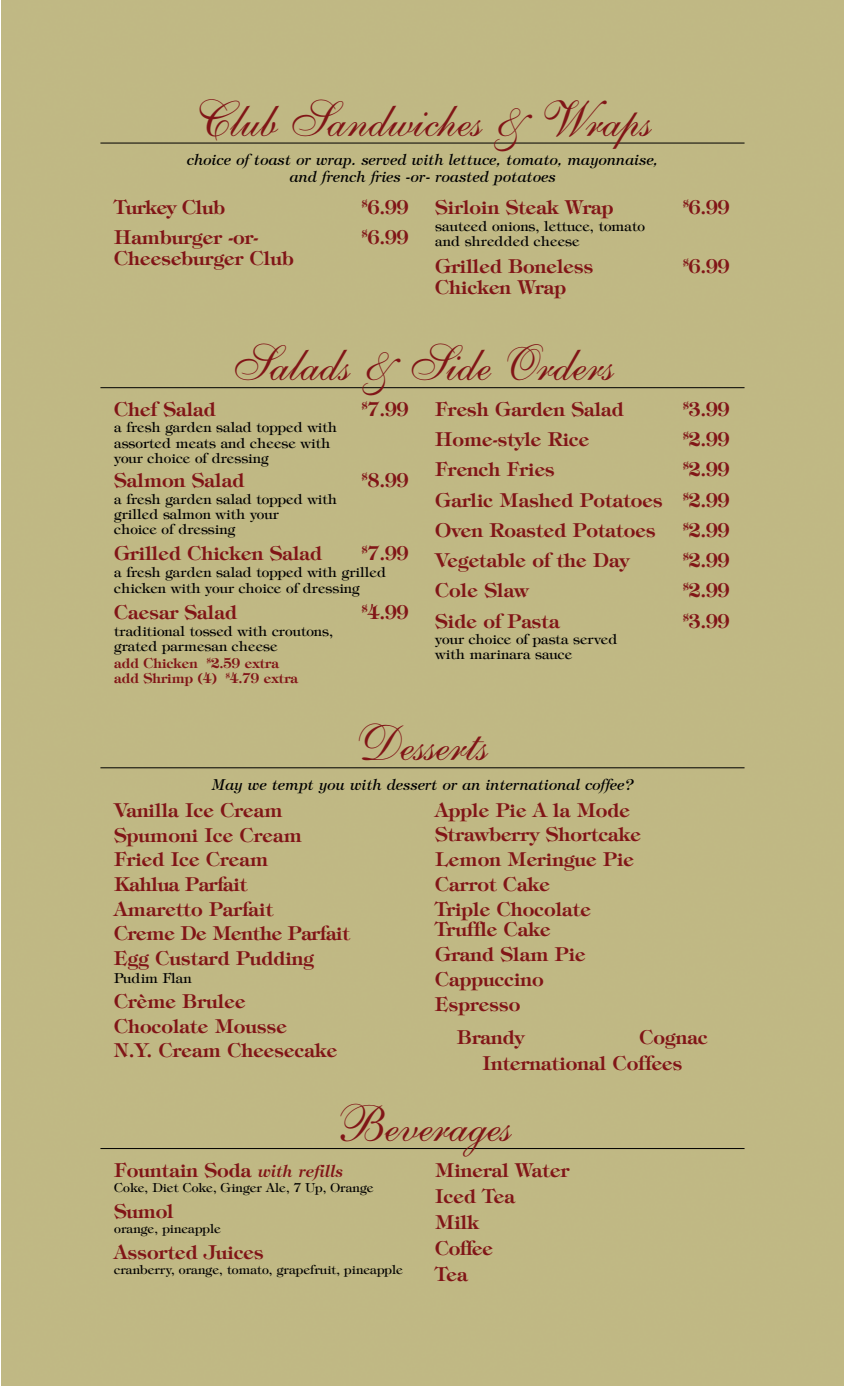
<style>
.page{position:relative;width:845px;height:1386px;background:#fff}
.page>*{position:absolute;margin:0;border:0;box-sizing:border-box;transform-origin:0 0}
.t1{font:49.52px "Shelley Allegro BT";color:#811517}
.t2{font:600 19.25px/24.7px "Tiffany";color:#811517}
.t3{font:600 19.25px "Tiffany";letter-spacing:-.02em;color:#811517}
.t4{font:italic 15.05px/16.4px "Tiffany";color:#000;text-align:center}
.t5{font:13.83px/15px "Tiffany";color:#000}
.t6{font:600 13.83px/15px "Tiffany";color:#811517}
.t7{font:12.42px "Tiffany";color:#000}
.s1{font-style:italic;font-size:16.45px}
</style>
<div class="page">
<div style="left:1px;top:0;width:842px;height:1386px;background:#c0b884"></div>
<hr style="left:100px;top:387px;width:644px;height:1px;background:#000">
<hr style="left:100px;top:143px;width:644px;height:1px;background:#000">
<hr style="left:100px;top:767px;width:644px;height:1px;background:#000">
<hr style="left:100px;top:1148px;width:644px;height:1px;background:#000">
<h1 class="t1" style="left:193px;top:105px;width:459px">Club Sandwiches &amp; Wraps</h1>
<p class="t4" style="left:187px;top:153px;width:472px">choice of toast or wrap. served with lettuce, tomato, mayonnaise, and french fries -or- roasted potatoes</p>
<p class="t3" style="left:114px;top:199px;width:112px">Turkey Club</p>
<p class="t2" style="left:362px;top:197px;width:48px"><sup>$</sup>6.99</p>
<p class="t2" style="left:114px;top:227px;width:146px">Hamburger -or-</p>
<p class="t2" style="left:362px;top:227px;width:48px"><sup>$</sup>6.99</p>
<p class="t2" style="left:114px;top:247px;width:181px">Cheeseburger Club</p>
<p class="t2" style="left:435px;top:197px;width:180px">Sirloin Steak Wrap</p>
<p class="t2" style="left:682px;top:197px;width:48px"><sup>$</sup>6.99</p>
<p class="t5" style="left:435px;top:219px;width:211px">sauteed onions, lettuce, tomato and shredded cheese</p>
<p class="t2" style="left:435px;top:256px;width:160px">Grilled Boneless</p>
<p class="t2" style="left:682px;top:256px;width:48px"><sup>$</sup>6.99</p>
<p class="t2" style="left:435px;top:276px;width:132px">Chicken Wrap</p>
<h1 class="t1" style="left:231px;top:350px;width:384px">Salads &amp; Side Orders</h1>
<p class="t2" style="left:435px;top:399px;width:190px">Fresh Garden Salad</p>
<p class="t2" style="left:682px;top:399px;width:48px"><sup>$</sup>3.99</p>
<p class="t2" style="left:435px;top:429px;width:156px">Home-style Rice</p>
<p class="t2" style="left:682px;top:429px;width:48px"><sup>$</sup>2.99</p>
<p class="t2" style="left:435px;top:459px;width:121px">French Fries</p>
<p class="t2" style="left:114px;top:398px;width:103px">Chef Salad</p>
<p class="t2" style="left:362px;top:398px;width:48px"><sup>$</sup>7.99</p>
<p class="t5" style="left:114px;top:421px;width:224px">a fresh garden salad topped with assorted meats and cheese with your choice of dressing</p>
<p class="t2" style="left:114px;top:470px;width:132px">Salmon Salad</p>
<p class="t2" style="left:362px;top:470px;width:48px"><sup>$</sup>8.99</p>
<p class="t5" style="left:114px;top:493px;width:224px">a fresh garden salad topped with grilled salmon with your<br>choice of dressing</p>
<p class="t2" style="left:114px;top:543px;width:209px">Grilled Chicken Salad</p>
<p class="t2" style="left:362px;top:543px;width:48px"><sup>$</sup>7.99</p>
<p class="t5" style="left:114px;top:565px;width:273px;line-height:16.4px">a fresh garden salad topped with grilled chicken with your choice of dressing</p>
<p class="t2" style="left:114px;top:602px;width:124px">Caesar Salad</p>
<p class="t2" style="left:362px;top:602px;width:48px"><sup>$</sup>4.99</p>
<p class="t5" style="left:114px;top:625px;width:220px">traditional tossed with croutons, grated parmesan cheese</p>
<p class="t6" style="left:114px;top:656px;width:185px">add Chicken <sup>$</sup>2.59 extra add Shrimp (4) <sup>$</sup>4.79 extra</p>
<p class="t2" style="left:435px;top:456px;width:296px;line-height:30.3px;text-align:justify;text-indent:247px"><sup>$</sup>2.99<br>Garlic Mashed Potatoes <sup>$</sup>2.99<br>Oven Roasted Potatoes</p>
<p class="t2" style="left:682px;top:520px;width:48px"><sup>$</sup>2.99</p>
<p class="t2" style="left:435px;top:550px;width:195px">Vegetable of the Day</p>
<p class="t2" style="left:682px;top:550px;width:48px"><sup>$</sup>2.99</p>
<p class="t2" style="left:435px;top:580px;width:95px">Cole Slaw</p>
<p class="t2" style="left:682px;top:580px;width:48px"><sup>$</sup>2.99</p>
<p class="t2" style="left:435px;top:610px;width:126px">Side of Pasta</p>
<p class="t2" style="left:682px;top:610px;width:48px"><sup>$</sup>3.99</p>
<p class="t5" style="left:435px;top:633px;width:184px">your choice of pasta served with marinara sauce</p>
<h1 class="t1" style="left:357px;top:730px;width:132px">Desserts</h1>
<p class="t4" style="left:211px;top:778px;width:423px">May we tempt you with dessert or an international coffee?</p>
<p class="t2" style="left:114px;top:799px;width:237px">Vanilla Ice Cream<br>Spumoni Ice Cream<br>Fried Ice Cream<br>Kahlua Parfait<br>Amaretto Parfait<br>Creme De Menthe Parfait<br>Egg Custard Pudding</p>
<p class="t5" style="left:114px;top:972px;width:79px">Pudim Flan</p>
<p class="t2" style="left:114px;top:990px;width:224px">Crème Brulee<br>Chocolate Mousse<br>N.Y. Cream Cheesecake</p>
<p class="t2" style="left:435px;top:799px;width:207px">Apple Pie A la Mode<br>Strawberry Shortcake<br>Lemon Meringue Pie<br>Carrot Cake<br>Triple Chocolate</p>
<p class="t2" style="left:435px;top:919px;width:152px">Truffle Cake<br>Grand Slam Pie<br>Cappuccino<br>Espresso</p>
<p class="t2" style="left:457px;top:1026px;width:69px">Brandy</p>
<p class="t2" style="left:482px;top:1025px;width:226px;line-height:26.1px;text-indent:157px">Cognac<br>International Coffees</p>
<h1 class="t1" style="left:333px;top:1111px;width:180px">Beverages</h1>
<p class="t2" style="left:114px;top:1159px;width:230px">Fountain Soda <span class="s1">with refills</span></p>
<p class="t7" style="left:114px;top:1183px;width:261px">Coke, Diet Coke, Ginger Ale, 7 Up, Orange</p>
<p class="t2" style="left:114px;top:1201px;width:61px">Sumol</p>
<p class="t7" style="left:114px;top:1224px;width:108px">orange, pineapple</p>
<p class="t2" style="left:114px;top:1242px;width:151px">Assorted Juices</p>
<p class="t7" style="left:114px;top:1265px;width:290px">cranberry, orange, tomato, grapefruit, pineapple</p>
<p class="t2" style="left:435px;top:1159px;width:135px;line-height:26.1px">Mineral Water<br>Iced Tea<br>Milk<br>Coffee<br>Tea</p>
</div>
